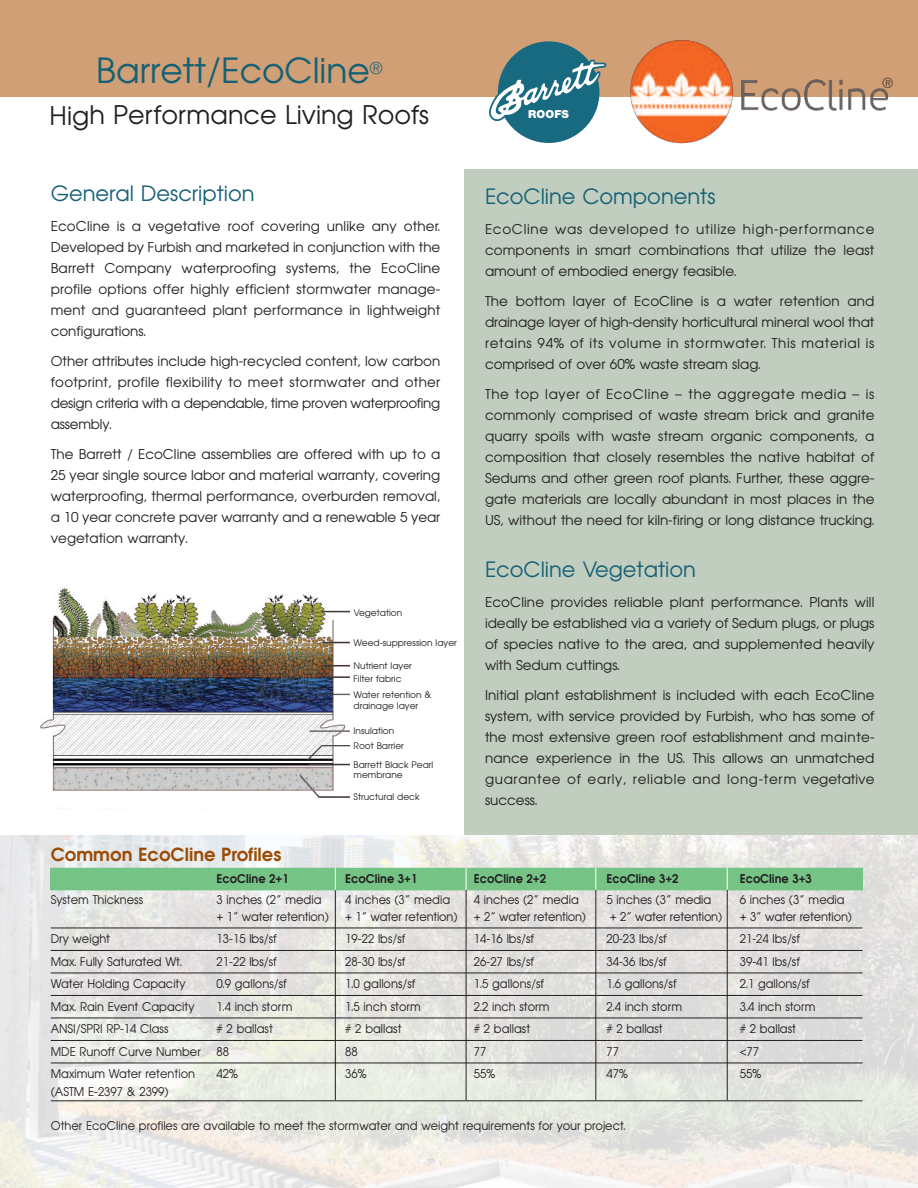
<style>
.page{position:relative;width:918px;height:1188px;background:#fff}
.page>*{position:absolute;margin:0;border:0;box-sizing:border-box;transform-origin:0 0}
.t1{font:34.5px "Avian";color:#156075}
.t2{font:25.5px "Avian";color:#231f20}
.t3{font:21px "Avian";color:#156075}
.t4{font:700 18px "Avian";color:#9b4c07}
.t5{font:13.5px/21px "Avian";color:#231f20;text-align:justify}
.t6{font:12px "Avian";color:#231f20;scale:.95 1}
.t7{font:700 12px "Avian";color:#231f20;scale:.95 1}
.t8{font:900 11.1px "Helvetica Neue LT Std";letter-spacing:.01em;color:#fff}
.t9{font:9px/10.5px "Avian";color:#231f20}
</style>
<div class="page">
<div style="left:465px;top:169px;width:453px;height:1019px;background:#c0cdbf"></div>
<div style="left:0;top:0;width:918px;height:97px;background:#d09f76"></div>
<div style="left:0;top:835px;width:918px;height:353px;background:#fff;opacity:.85"></div>
<img style="left:40px;top:587px;width:310px;height:222px">
<div style="left:498px;top:41px;width:101px;height:102px;background:#186a81;border-radius:50%"></div>
<svg style="left:489px;top:58px;width:118px;height:66px"></svg>
<div style="left:51px;top:868px;width:812px;height:22px;background:#75c486"></div>
<hr style="left:51px;top:928px;width:812px;height:1px;background:#231f20">
<hr style="left:51px;top:950px;width:812px;height:1px;background:#231f20">
<hr style="left:51px;top:973px;width:812px;height:1px;background:#231f20">
<hr style="left:51px;top:995px;width:812px;height:1px;background:#231f20">
<hr style="left:51px;top:1018px;width:812px;height:1px;background:#231f20">
<hr style="left:51px;top:1040px;width:812px;height:1px;background:#231f20">
<hr style="left:51px;top:1063px;width:812px;height:1px;background:#231f20">
<hr style="left:51px;top:1100px;width:812px;height:1px;background:#231f20">
<hr style="left:335px;top:890px;width:1px;height:210px;background:#231f20">
<svg style="left:335px;top:868px;width:1px;height:22px"></svg>
<svg style="left:466px;top:868px;width:1px;height:22px"></svg>
<svg style="left:595px;top:868px;width:1px;height:22px"></svg>
<svg style="left:727px;top:868px;width:1px;height:22px"></svg>
<hr style="left:466px;top:890px;width:1px;height:210px;background:#231f20">
<hr style="left:595px;top:890px;width:1px;height:210px;background:#231f20">
<hr style="left:727px;top:890px;width:1px;height:210px;background:#231f20">
<img style="left:630px;top:40px;width:263px;height:104px">
<h1 class="t1" style="left:96px;top:51px;width:287px">Barrett/EcoCline<sup>®</sup></h1>
<h2 class="t2" style="left:50px;top:101px;width:381px">High Performance Living Roofs</h2>
<h3 class="t3" style="left:51px;top:182px;width:205px">General Description</h3>
<p class="t5" style="left:51px;top:216px;width:391px">EcoCline is a vegetative roof covering unlike any other.<br>Developed by Furbish and marketed in conjunction with the Barrett Company waterproofing systems, the EcoCline profile options offer highly efficient stormwater manage&shy;ment and guaranteed plant performance in lightweight configurations.</p>
<p class="t5" style="left:51px;top:351px;width:391px">Other attributes include high-recycled content, low carbon footprint, profile flexibility to meet stormwater and other design criteria with a dependable, time proven waterproofing assembly.</p>
<p class="t5" style="left:51px;top:444px;width:391px">The Barrett / EcoCline assemblies are offered with up to a 25 year single source labor and material warranty, covering waterproofing, thermal performance, overburden removal, a 10 year concrete paver warranty and a renewable 5 year vegetation warranty.</p>
<p class="t9" style="left:354px;top:608px;width:50px">Vegetation</p>
<p class="t9" style="left:354px;top:638px;width:105px">Weed-suppression layer</p>
<p class="t9" style="left:354px;top:659px;width:60px;line-height:13.6px">Nutrient layer<br>Filter fabric</p>
<p class="t9" style="left:354px;top:690px;width:79px">Water retention &amp; drainage layer</p>
<p class="t9" style="left:354px;top:723px;width:52px;line-height:14.7px">Insulation<br>Root Barrier</p>
<p class="t9" style="left:354px;top:760px;width:81px">Barrett Black Pearl membrane</p>
<p class="t9" style="left:354px;top:792px;width:68px">Structural deck</p>
<p class="t8" style="left:528px;top:111px;width:42px">ROOFS</p>
<h3 class="t3" style="left:485px;top:184px;width:232px">EcoCline Components</h3>
<p class="t5" style="left:485px;top:219px;width:391px">EcoCline was developed to utilize high-performance components in smart combinations that utilize the least amount of embodied energy feasible.</p>
<p class="t5" style="left:485px;top:291px;width:391px">The bottom layer of EcoCline is a water retention and drainage layer of high-density horticultural mineral wool that retains 94% of its volume in stormwater. This material is comprised of over 60% waste stream slag.</p>
<p class="t5" style="left:485px;top:384px;width:391px">The top layer of EcoCline – the aggregate media – is commonly comprised of waste stream brick and granite quarry spoils with waste stream organic components, a composition that closely resembles the native habitat of Sedums and other green roof plants. Further, these aggre&shy;gate materials are locally abundant in most places in the US, without the need for kiln-firing or long distance trucking.</p>
<h3 class="t3" style="left:485px;top:558px;width:212px">EcoCline Vegetation</h3>
<p class="t5" style="left:485px;top:592px;width:391px">EcoCline provides reliable plant performance. Plants will ideally be established via a variety of Sedum plugs, or plugs of species native to the area, and supplemented heavily with Sedum cuttings.</p>
<p class="t5" style="left:485px;top:685px;width:391px">Initial plant establishment is included with each EcoCline system, with service provided by Furbish, who has some of the most extensive green roof establishment and mainte&shy;nance experience in the US. This allows an unmatched guarantee of early, reliable and long-term vegetative success.</p>
<h3 class="t4" style="left:51px;top:844px;width:232px">Common EcoCline Profiles</h3>
<p class="t7" style="left:217px;top:872px;width:78px">EcoCline 2+1</p>
<p class="t7" style="left:345px;top:872px;width:78px">EcoCline 3+1</p>
<p class="t7" style="left:474px;top:872px;width:78px">EcoCline 2+2</p>
<p class="t7" style="left:606px;top:872px;width:78px">EcoCline 3+2</p>
<p class="t7" style="left:740px;top:872px;width:78px">EcoCline 3+3</p>
<p class="t6" style="left:51px;top:893px;width:99px">System Thickness</p>
<p class="t6" style="left:217px;top:893px;width:112px">3 inches (2” media</p>
<p class="t6" style="left:345px;top:893px;width:112px">4 inches (3” media</p>
<p class="t6" style="left:474px;top:893px;width:112px">4 inches (2” media</p>
<p class="t6" style="left:606px;top:893px;width:112px">5 inches (3” media</p>
<p class="t6" style="left:740px;top:893px;width:112px">6 inches (3” media</p>
<p class="t6" style="left:217px;top:910px;width:120px">+ 1” water retention)</p>
<p class="t6" style="left:345px;top:910px;width:120px">+ 1” water retention)</p>
<p class="t6" style="left:474px;top:910px;width:120px">+ 2” water retention)</p>
<p class="t6" style="left:610px;top:910px;width:120px">+ 2” water retention)</p>
<p class="t6" style="left:740px;top:910px;width:120px">+ 3” water retention)</p>
<p class="t6" style="left:51px;top:932px;width:64px">Dry weight</p>
<p class="t6" style="left:217px;top:932px;width:65px">13-15 lbs/sf</p>
<p class="t6" style="left:345px;top:932px;width:65px">19-22 lbs/sf</p>
<p class="t6" style="left:474px;top:932px;width:65px">14-16 lbs/sf</p>
<p class="t6" style="left:606px;top:932px;width:65px">20-23 lbs/sf</p>
<p class="t6" style="left:740px;top:932px;width:65px">21-24 lbs/sf</p>
<p class="t6" style="left:51px;top:955px;width:140px">Max. Fully Saturated Wt.</p>
<p class="t6" style="left:217px;top:955px;width:65px">21-22 lbs/sf</p>
<p class="t6" style="left:345px;top:955px;width:65px">28-30 lbs/sf</p>
<p class="t6" style="left:474px;top:955px;width:65px">26-27 lbs/sf</p>
<p class="t6" style="left:606px;top:955px;width:65px">34-36 lbs/sf</p>
<p class="t6" style="left:740px;top:955px;width:65px">39-41 lbs/sf</p>
<p class="t6" style="left:51px;top:977px;width:143px">Water Holding Capacity</p>
<p class="t6" style="left:217px;top:977px;width:75px">0.9 gallons/sf</p>
<p class="t6" style="left:345px;top:977px;width:75px">1.0 gallons/sf</p>
<p class="t6" style="left:474px;top:977px;width:75px">1.5 gallons/sf</p>
<p class="t6" style="left:606px;top:977px;width:75px">1.6 gallons/sf</p>
<p class="t6" style="left:740px;top:977px;width:75px">2.1 gallons/sf</p>
<p class="t6" style="left:51px;top:1000px;width:153px">Max. Rain Event Capacity</p>
<p class="t6" style="left:217px;top:1000px;width:81px">1.4 inch storm</p>
<p class="t6" style="left:345px;top:1000px;width:81px">1.5 inch storm</p>
<p class="t6" style="left:474px;top:1000px;width:81px">2.2 inch storm</p>
<p class="t6" style="left:606px;top:1000px;width:81px">2.4 inch storm</p>
<p class="t6" style="left:740px;top:1000px;width:81px">3.4 inch storm</p>
<p class="t6" style="left:51px;top:1022px;width:125px">ANSI/SPRI RP-14 Class</p>
<p class="t6" style="left:217px;top:1022px;width:61px"># 2 ballast</p>
<p class="t6" style="left:345px;top:1022px;width:61px"># 2 ballast</p>
<p class="t6" style="left:474px;top:1022px;width:61px"># 2 ballast</p>
<p class="t6" style="left:606px;top:1022px;width:61px"># 2 ballast</p>
<p class="t6" style="left:740px;top:1022px;width:61px"># 2 ballast</p>
<p class="t6" style="left:51px;top:1045px;width:159px">MDE Runoff Curve Number</p>
<p class="t6" style="left:217px;top:1045px;width:15px">88</p>
<p class="t6" style="left:345px;top:1045px;width:15px">88</p>
<p class="t6" style="left:474px;top:1045px;width:15px">77</p>
<p class="t6" style="left:606px;top:1045px;width:15px">77</p>
<p class="t6" style="left:740px;top:1045px;width:22px">&lt;77</p>
<p class="t6" style="left:51px;top:1067px;width:153px">Maximum Water retention</p>
<p class="t6" style="left:217px;top:1067px;width:24px">42%</p>
<p class="t6" style="left:345px;top:1067px;width:24px">36%</p>
<p class="t6" style="left:474px;top:1067px;width:24px">55%</p>
<p class="t6" style="left:606px;top:1067px;width:24px">47%</p>
<p class="t6" style="left:740px;top:1067px;width:24px">55%</p>
<p class="t6" style="left:51px;top:1084px;width:126px">(ASTM E-2397 &amp; 2399)</p>
<p class="t6" style="left:51px;top:1119px;width:607px">Other EcoCline profiles are available to meet the stormwater and weight requirements for your project.</p>
</div>
